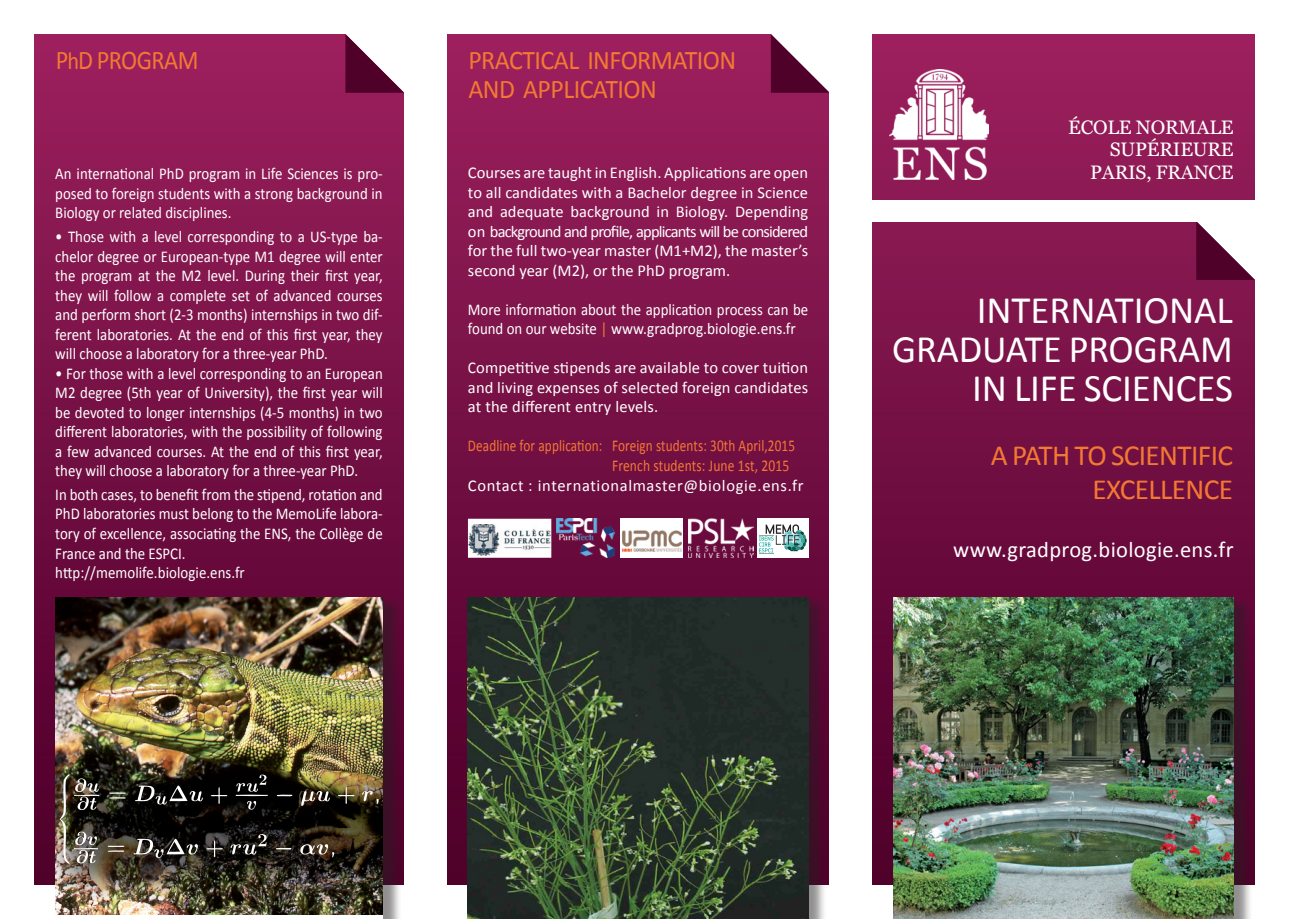
<style>
.page{position:relative;width:1289px;height:919px;background:#fff}
.page>*{position:absolute;margin:0;border:0;box-sizing:border-box;transform-origin:0 0}
.t1{font:39px/39px "Calibri";letter-spacing:-.005em;color:#fff;text-align:right}
.t2{font:29.25px/34.2px "Calibri";letter-spacing:-.02em;color:#f37932;text-align:center}
.t3{font:27px/29.2px "Calibri";letter-spacing:-.02em;color:#f37932;scale:.96 1}
.t4{font:27px "Calibri";letter-spacing:-.02em;color:#f37932;scale:.9 1}
.t5{font:22.5px "Calibri";letter-spacing:.015em;color:#fff}
.t6{font:19.5px/22.5px "Georgia";letter-spacing:-.01em;color:#fff;text-align:right}
.t7{font:16.5px/19.5px "Calibri";color:#fff;text-align:justify;scale:.9 1}
.t8{font:16.5px/19.5px "Calibri";color:#fff;text-align:justify}
.t9{font:16.5px/19.5px "Calibri";color:#fff;text-align:justify;scale:.93 1}
.t10{font:16.5px/19.5px "Calibri";letter-spacing:.01em;color:#f37932;scale:.8 1}
.t11{font:16.5px "Calibri";letter-spacing:.04em;color:#fff}
.s1{font-size:24.75px}
.s2{color:#f37932}
</style>
<div class="page">
<div style="left:34px;top:34px;width:1220px;height:850px;background:linear-gradient(to bottom,#9a1e5c,#50052e)"></div>
<div style="left:895px;top:596px;width:357px;height:322px;background:#231f20;opacity:.5"></div>
<div style="left:58px;top:596px;width:344px;height:322px;background:#231f20;opacity:.5"></div>
<div style="left:470px;top:595px;width:357px;height:323px;background:#231f20;opacity:.5"></div>
<img style="left:468px;top:597px;width:340px;height:321px">
<img style="left:55px;top:597px;width:328px;height:317px">
<img style="left:893px;top:597px;width:340px;height:321px">
<svg style="left:211px;top:787px;width:16px;height:16px"></svg>
<svg style="left:338px;top:787px;width:16px;height:16px"></svg>
<svg style="left:301px;top:789px;width:29px;height:17px"></svg>
<svg style="left:277px;top:794px;width:15px;height:2px"></svg>
<svg style="left:135px;top:784px;width:68px;height:21px"></svg>
<svg style="left:109px;top:792px;width:17px;height:7px"></svg>
<svg style="left:362px;top:789px;width:17px;height:15px"></svg>
<svg style="left:235px;top:773px;width:33px;height:36px"></svg>
<svg style="left:206px;top:840px;width:17px;height:17px"></svg>
<svg style="left:230px;top:832px;width:38px;height:23px"></svg>
<svg style="left:276px;top:847px;width:15px;height:2px"></svg>
<svg style="left:134px;top:837px;width:65px;height:21px"></svg>
<svg style="left:108px;top:845px;width:16px;height:7px"></svg>
<img style="left:60px;top:774px;width:40px;height:90px">
<svg style="left:299px;top:842px;width:35px;height:15px"></svg>
<svg style="left:345px;top:34px;width:59px;height:59px"></svg>
<svg style="left:1195px;top:221px;width:60px;height:59px"></svg>
<svg style="left:770px;top:34px;width:59px;height:59px"></svg>
<div style="left:404px;top:24px;width:42px;height:881px;background:#fff"></div>
<div style="left:829px;top:24px;width:43px;height:881px;background:#fff"></div>
<div style="left:855px;top:200px;width:421px;height:21px;background:#fff"></div>
<img style="left:889px;top:69px;width:99px;height:110px">
<div style="left:468px;top:518px;width:83px;height:39px;background:#fff"></div>
<img style="left:468px;top:525px;width:83px;height:30px">
<img style="left:556px;top:519px;width:58px;height:38px">
<div style="left:620px;top:518px;width:63px;height:39px;background:#fff"></div>
<img style="left:622px;top:530px;width:60px;height:21px">
<img style="left:688px;top:518px;width:65px;height:39px">
<div style="left:757px;top:518px;width:51px;height:39px;background:#fff"></div>
<svg style="left:759px;top:524px;width:47px;height:30px"></svg>
<h3 class="t4" style="left:56px;top:43px;width:160px">P<span class="s1">h</span>D prog ram</h3>
<p class="t7" style="left:55px;top:164px;width:365px">An international PhD program in Life Sciences is pro&shy;posed to foreign students with a strong background in Biology or related disciplines.</p>
<p class="t7" style="left:55px;top:227px;width:365px">• Those with a level corresponding to a US-type ba&shy;chelor degree or European-type M 1 degree will enter the program at the M2 level. During their first year, they will follow a complete set of advanced courses and perform short (2-3 months) internships in two dif&shy;ferent laboratories. At the end of this first year, they will choose a laboratory for a three-year PhD.</p>
<p class="t7" style="left:55px;top:363px;width:365px">• For those with a level corresponding to an European M2 degree (5th year of University), the first year will be devoted to longer internships (4-5 months) in two different laboratories, with the possibility of following a few advanced courses. At the end of this first year, they will choose a laboratory for a three-year PhD.</p>
<p class="t7" style="left:55px;top:484px;width:365px;text-align:left">In both cases, to benefit from the stipend, rotation and PhD laboratories must belong to the MemoLife labora&shy;tory of excellence, associating the ENS, the Collège de France and the ESPCI.<br>http://memolife.biologie.ens.fr</p>
<h3 class="t3" style="left:468px;top:46px;width:280px">Practical i nformati on and appli cati on</h3>
<p class="t8" style="left:468px;top:163px;width:342px">Courses are taught in English. Applications are open to all candidates with a Bachelor degree in Science and adequate background in Biology. Depending on background and profile, applicants will be considered for the full two-year master (M1+M2), the master’s second year (M2), or the PhD program.</p>
<p class="t7" style="left:468px;top:300px;width:379px">More information about the application process can be found on our website <span class="s2">|</span> www.gradprog.biologie.ens.fr</p>
<p class="t9" style="left:468px;top:358px;width:367px">Competitive stipends are available to cover tuition and living expenses of selected foreign candidates at the different entry levels.</p>
<p class="t10" style="left:612px;top:436px;width:230px;text-indent:-144px">Deadline for application: Foreign students: 30th April,2015<br>French students: June 1st, 2015</p>
<p class="t11" style="left:468px;top:474px;width:337px">Contact : internationalmaster@biologie.ens.fr</p>
<p class="t6" style="left:1068px;top:115px;width:167px">ÉCOLE NORMALE<br>SUPÉRIEURE<br>PARIS, FRANCE</p>
<h1 class="t1" style="left:892px;top:291px;width:342px">Internati onal<br>Graduate Prog ram i n Li fe Sci ences</h1>
<h2 class="t2" style="left:990px;top:438px;width:241px">A PATH TO SCIENTIFIC<br>EXCELLENCE</h2>
<h3 class="t5" style="left:953px;top:535px;width:282px">www.gradprog.biologie.ens.fr</h3>
</div>
